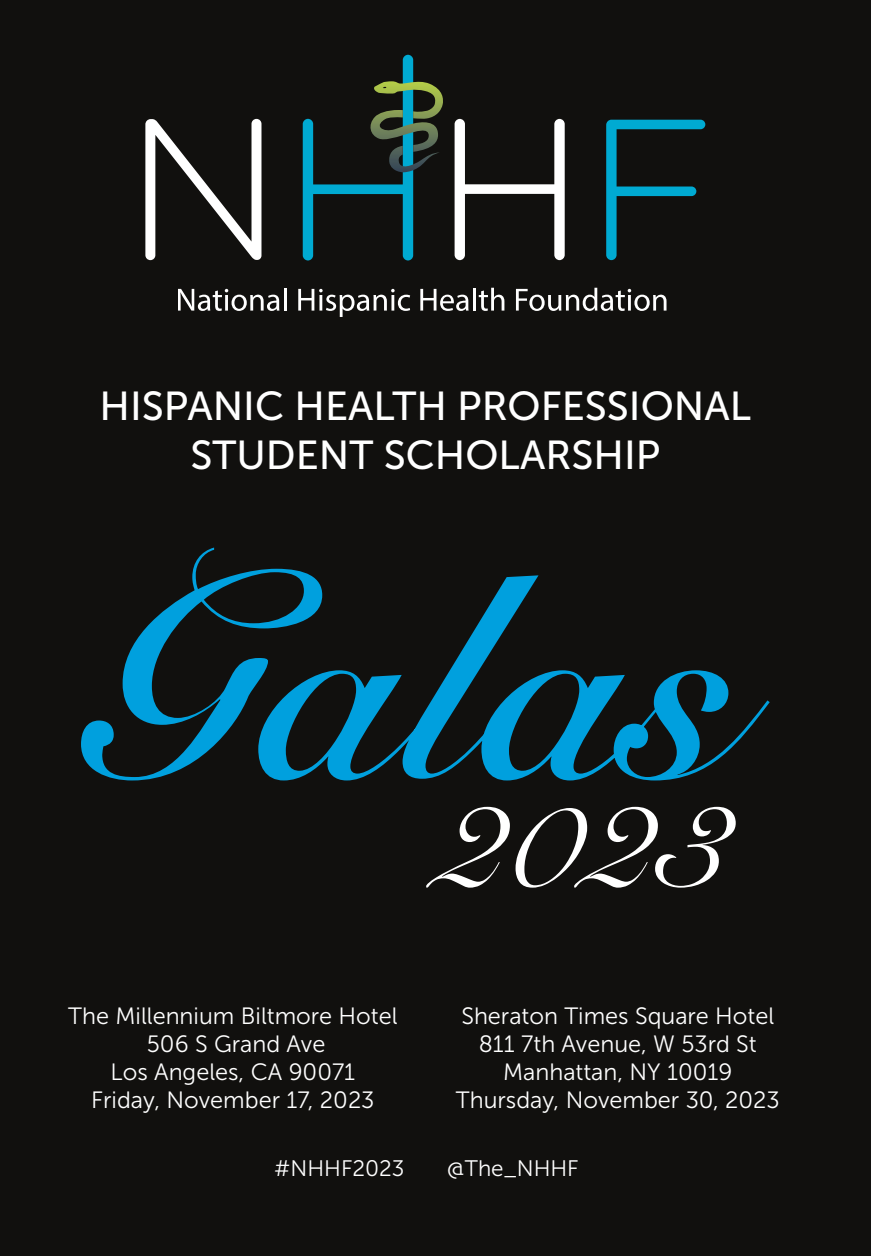
<style>
.page{position:relative;width:871px;height:1256px;background:#11100e}
.page>*{position:absolute;margin:0;border:0;box-sizing:border-box;transform-origin:0 0}
.t1{font:148.05px "Snell Roundhand";color:#fff}
.t2{font:40.27px/48.4px "Museo Sans 500";color:#fff;text-align:center}
.t3{font:23.62px/28.3px "Museo Sans 300";color:#fff;text-align:center}
.t4{font:22.5px "Museo Sans 300";color:#fff}
</style>
<div class="page">
<svg style="left:81px;top:547px;width:689px;height:233px"></svg>
<svg style="left:145px;top:119px;width:116px;height:141px"></svg>
<svg style="left:454px;top:119px;width:111px;height:141px"></svg>
<svg style="left:178px;top:289px;width:101px;height:22px"></svg>
<hr style="left:284px;top:288px;width:2px;height:22px;background:#fff">
<svg style="left:298px;top:289px;width:112px;height:28px"></svg>
<svg style="left:420px;top:289px;width:48px;height:22px"></svg>
<hr style="left:473px;top:288px;width:3px;height:22px;background:#fff">
<svg style="left:479px;top:288px;width:25px;height:23px"></svg>
<svg style="left:516px;top:288px;width:150px;height:23px"></svg>
<svg style="left:606px;top:120px;width:99px;height:140px"></svg>
<svg style="left:303px;top:55px;width:140px;height:205px"></svg>
<h2 class="t2" style="left:100px;top:382px;width:653px">HISPANIC HEALTH PROFESSIONAL<br>STUDENT SCHOLARSHIP</h2>
<h1 class="t1" style="left:425px;top:720px;width:297px">2023</h1>
<p class="t3" style="left:68px;top:1001px;width:331px">The Millennium Biltmore Hotel<br>506 S Grand Ave<br>Los Angeles, CA 90071<br>Friday, November 17, 2023</p>
<p class="t3" style="left:456px;top:1001px;width:325px">Sheraton Times Square Hotel<br>811 7th Avenue, W 53rd St<br>Manhattan, NY 10019<br>Thursday, November 30, 2023</p>
<p class="t4" style="left:274px;top:1156px;width:132px">#NHHF2023</p>
<p class="t4" style="left:447px;top:1156px;width:134px">@The_NHHF</p>
</div>
